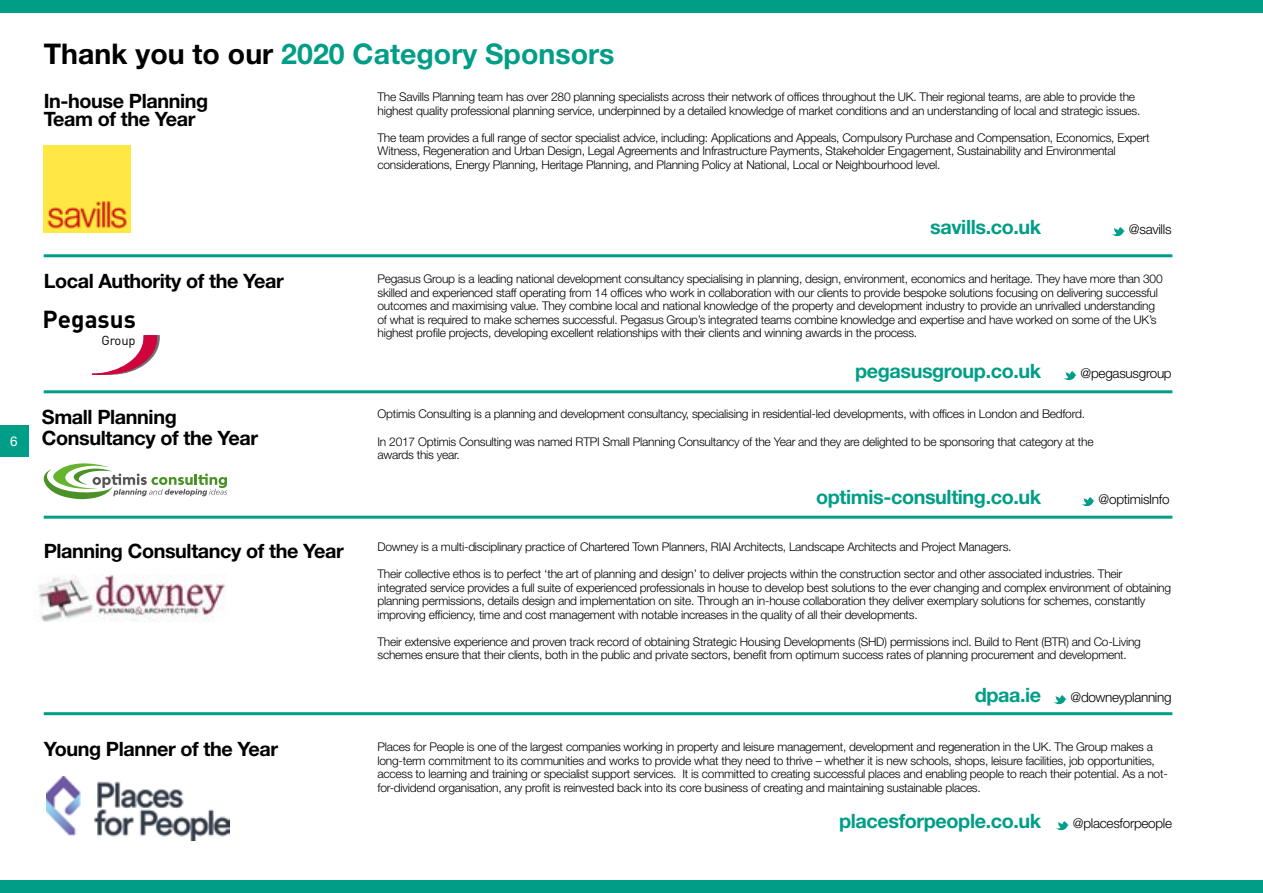
<style>
.page{position:relative;width:1263px;height:893px;background:#fff}
.page>*{position:absolute;margin:0;border:0;box-sizing:border-box;transform-origin:0 0}
.t1{font:700 28.5px "Helvetica Neue LT Std";color:#009e87}
.t2{font:700 24.3px "DIN";color:#000}
.t3{font:700 19.8px/18px "Helvetica Neue LT Std";letter-spacing:-.02em;color:#000}
.t4{font:700 19.8px "Helvetica Neue LT Std";letter-spacing:-.02em;color:#009e87}
.t5{font:300 13.5px "Helvetica Neue LT Std";letter-spacing:-.02em;color:#000}
.t6{font:13.5px "Helvetica Neue LT Std";color:#fff}
.t7{font:12.9px "DIN";letter-spacing:-.01em;color:#000}
.t8{font:300 12px/13.5px "Helvetica Neue LT Std";letter-spacing:-.02em;color:#000}
.s1{color:#000}
</style>
<div class="page">
<div style="left:0;top:0;width:1263px;height:13px;background:#009e87"></div>
<div style="left:0;top:880px;width:1263px;height:13px;background:#009e87"></div>
<img style="left:44px;top:146px;width:86px;height:87px">
<svg style="left:44px;top:463px;width:183px;height:36px"></svg>
<img style="left:46px;top:777px;width:183px;height:63px">
<img style="left:38px;top:574px;width:187px;height:47px">
<hr style="left:44px;top:254px;width:1128px;height:3px;background:#009e87">
<hr style="left:44px;top:516px;width:1128px;height:3px;background:#009e87">
<hr style="left:44px;top:390px;width:1128px;height:3px;background:#009e87">
<hr style="left:44px;top:712px;width:1128px;height:3px;background:#009e87">
<svg style="left:91px;top:335px;width:69px;height:40px"></svg>
<svg style="left:1082px;top:497px;width:12px;height:10px"></svg>
<svg style="left:1054px;top:695px;width:12px;height:10px"></svg>
<svg style="left:1112px;top:227px;width:13px;height:10px"></svg>
<svg style="left:1056px;top:821px;width:13px;height:10px"></svg>
<svg style="left:1064px;top:371px;width:13px;height:10px"></svg>
<div style="left:0;top:425px;width:28px;height:31px;background:#009e87"></div>
<p class="t6" style="left:10px;top:433px;width:9px">6</p>
<h1 class="t1" style="left:44px;top:36px;width:572px"><span class="s1">Thank you to our</span> 2020 Category Sponsors</h1>
<h3 class="t3" style="left:44px;top:92px;width:166px">In-house Planning<br>Team of the Year</h3>
<p class="t8" style="left:377px;top:90px;width:764px">The Savills Planning team has over 280 planning specialists across their network of offices throughout the UK. Their regional teams, are able to provide the highest quality professional planning service, underpinned by a detailed knowledge of market conditions and an understanding of local and strategic issues.</p>
<p class="t8" style="left:377px;top:131px;width:773px">The team provides a full range of sector specialist advice, including: Applications and Appeals, Compulsory Purchase and Compensation, Economics, Expert<br>Witness, Regeneration and Urban Design, Legal Agreements and Infrastructure Payments, Stakeholder Engagement, Sustainability and Environmental considerations, Energy Planning, Heritage Planning, and Planning Policy at National, Local or Neighbourhood level.</p>
<h3 class="t4" style="left:930px;top:215px;width:113px">savills.co.uk</h3>
<p class="t5" style="left:1129px;top:221px;width:44px">@savills</p>
<h3 class="t3" style="left:44px;top:272px;width:242px">Local Authority of the Year</h3>
<h2 class="t2" style="left:43px;top:304px;width:95px">Pegasus</h2>
<p class="t7" style="left:101px;top:332px;width:36px">Group</p>
<p class="t8" style="left:377px;top:272px;width:787px">Pegasus Group is a leading national development consultancy specialising in planning, design, environment, economics and heritage. They have more than 300 skilled and experienced staff operating from 14 offices who work in collaboration with our clients to provide bespoke solutions focusing on delivering successful outcomes and maximising value. They combine local and national knowledge of the property and development industry to provide an unrivalled understanding of what is required to make schemes successful. Pegasus Group’s integrated teams combine knowledge and expertise and have worked on some of the UK’s highest profile projects, developing excellent relationships with their clients and winning awards in the process.</p>
<h3 class="t4" style="left:855px;top:359px;width:188px">pegasusgroup.co.uk</h3>
<p class="t5" style="left:1081px;top:365px;width:93px">@pegasusgroup</p>
<h3 class="t3" style="left:42px;top:406px;width:218px;line-height:21px">Small Planning<br>Consultancy of the Year</h3>
<p class="t8" style="left:377px;top:407px;width:709px">Optimis Consulting is a planning and development consultancy, specialising in residential-led developments, with offices in London and Bedford.</p>
<p class="t8" style="left:377px;top:434px;width:718px">In 2017 Optimis Consulting was named RTPI Small Planning Consultancy of the Year and they are delighted to be sponsoring that category at the awards this year.</p>
<h3 class="t4" style="left:816px;top:485px;width:227px">optimis-consulting.co.uk</h3>
<p class="t5" style="left:1098px;top:491px;width:73px">@optimisInfo</p>
<h3 class="t3" style="left:44px;top:542px;width:302px">Planning Consultancy of the Year</h3>
<p class="t8" style="left:377px;top:540px;width:635px">Downey is a multi-disciplinary practice of Chartered Town Planners, RIAI Architects, Landscape Architects and Project Managers.</p>
<p class="t8" style="left:377px;top:567px;width:795px">Their collective ethos is to perfect ‘the art of planning and design’ to deliver projects within the construction sector and other associated industries. Their integrated service provides a full suite of experienced professionals in house to develop best solutions to the ever changing and complex environment of obtaining planning permissions, details design and implementation on site. Through an in-house collaboration they deliver exemplary solutions for schemes, constantly improving efficiency, time and cost management with notable increases in the quality of all their developments.</p>
<p class="t8" style="left:377px;top:634px;width:765px">Their extensive experience and proven track record of obtaining Strategic Housing Developments (SHD) permissions incl. Build to Rent (BTR) and Co-Living schemes ensure that their clients, both in the public and private sectors, benefit from optimum success rates of planning procurement and development.</p>
<h3 class="t4" style="left:975px;top:683px;width:68px">dpaa.ie</h3>
<p class="t5" style="left:1070px;top:689px;width:103px">@downeyplanning</p>
<h3 class="t3" style="left:44px;top:740px;width:236px">Young Planner of the Year</h3>
<p class="t8" style="left:377px;top:740px;width:792px">Places for People is one of the largest companies working in property and leisure management, development and regeneration in the UK. The Group makes a long-term commitment to its communities and works to provide what they need to thrive – whether it is new schools, shops, leisure facilities, job opportunities, access to learning and training or specialist support services. It is committed to creating successful places and enabling people to reach their potential. As a not&shy;for-dividend organisation, any profit is reinvested back into its core business of creating and maintaining sustainable places.</p>
<h3 class="t4" style="left:839px;top:809px;width:204px">placesforpeople.co.uk</h3>
<p class="t5" style="left:1073px;top:815px;width:101px">@placesforpeople</p>
</div>
